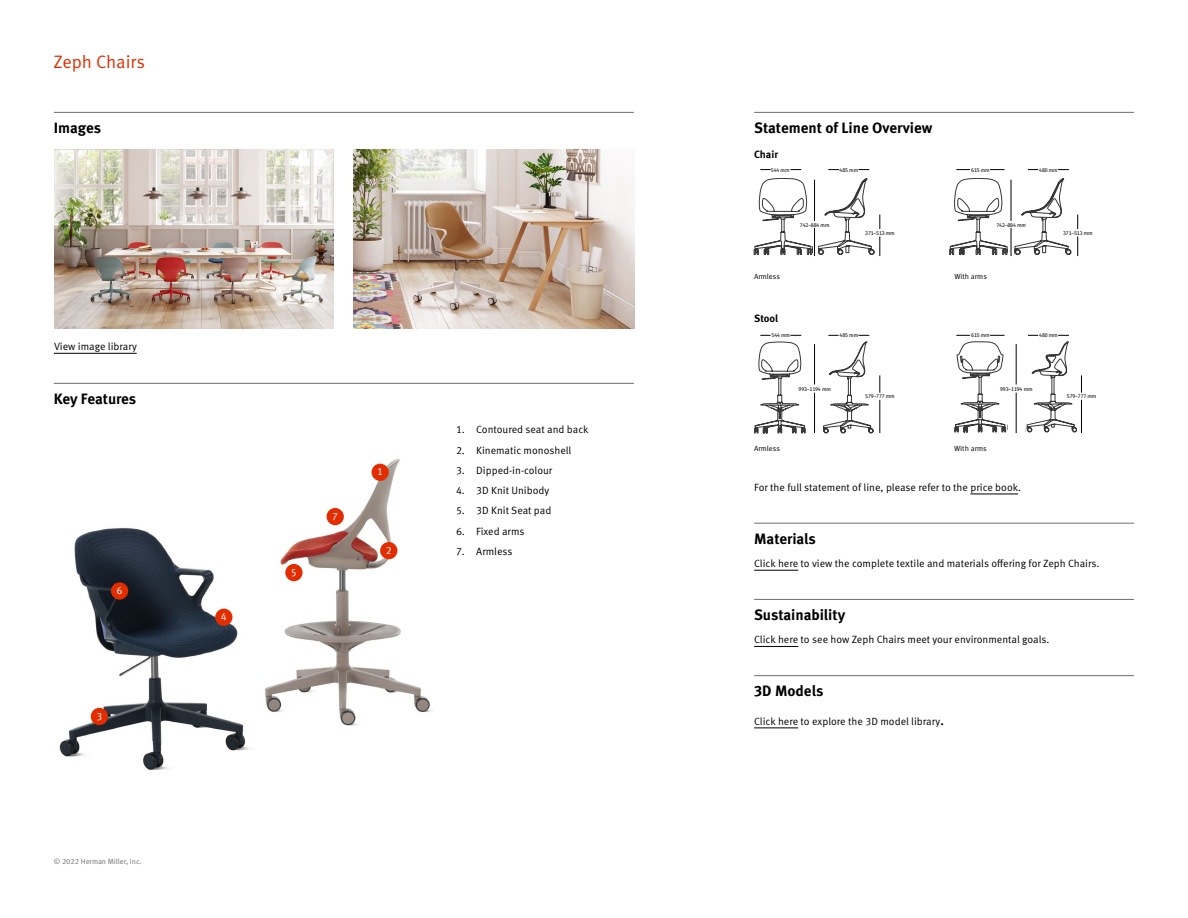
<style>
.page{position:relative;width:1188px;height:918px;background:#fff}
.page>*{position:absolute;margin:0;border:0;box-sizing:border-box;transform-origin:0 0}
.t1{font:18px "Meta OT Norm";letter-spacing:-.005em;color:#e22d00}
.t2{font:700 15px "Meta OT";color:#000}
.t3{font:10.5px "Meta OT Norm";color:#000}
.t4{font:700 10.5px "Meta OT";color:#000}
.t5{font:10.5px "Meta OT Norm";color:#fff}
.t6{font:7.5px "Meta OT Norm";color:#000}
.t7{font:7.5px "Meta OT Norm";color:#6d6e71}
.ac_dimensions{font:5.25px "Fira Sans";letter-spacing:-.025em;color:#000}
.s1{font-family:"Minion Pro";font-size:18px}
</style>
<div class="page">
<svg style="left:954px;top:342px;width:53px;height:90px"></svg>
<svg style="left:823px;top:342px;width:50px;height:91px"></svg>
<svg style="left:754px;top:342px;width:52px;height:91px"></svg>
<img style="left:59px;top:458px;width:373px;height:312px">
<hr style="left:754px;top:570px;width:44px;height:1px;background:#000">
<hr style="left:754px;top:646px;width:44px;height:1px;background:#000">
<hr style="left:754px;top:728px;width:44px;height:1px;background:#000">
<hr style="left:754px;top:523px;width:380px;height:1px;background:#6d6e71">
<hr style="left:754px;top:599px;width:380px;height:1px;background:#6d6e71">
<hr style="left:754px;top:675px;width:380px;height:1px;background:#6d6e71">
<hr style="left:754px;top:112px;width:380px;height:1px;background:#6d6e71">
<hr style="left:970px;top:494px;width:48px;height:1px;background:#000">
<hr style="left:54px;top:112px;width:580px;height:1px;background:#6d6e71">
<hr style="left:54px;top:383px;width:580px;height:1px;background:#6d6e71">
<div style="left:372px;top:464px;width:17px;height:17px;background:#e32d00;border-radius:50%"></div>
<div style="left:380px;top:542px;width:17px;height:17px;background:#e32d00;border-radius:50%"></div>
<div style="left:91px;top:708px;width:17px;height:17px;background:#e32d00;border-radius:50%"></div>
<div style="left:215px;top:609px;width:17px;height:17px;background:#e32d00;border-radius:50%"></div>
<div style="left:327px;top:508px;width:17px;height:17px;background:#e32d00;border-radius:50%"></div>
<div style="left:285px;top:564px;width:18px;height:17px;background:#e32d00;border-radius:50%"></div>
<div style="left:111px;top:582px;width:17px;height:18px;background:#e32d00;border-radius:50%"></div>
<img style="left:54px;top:150px;width:280px;height:179px">
<img style="left:354px;top:150px;width:280px;height:179px">
<hr style="left:54px;top:353px;width:83px;height:1px;background:#000">
<hr style="left:814px;top:344px;width:1px;height:41px;background:#000">
<hr style="left:1016px;top:344px;width:1px;height:41px;background:#000">
<hr style="left:814px;top:393px;width:1px;height:40px;background:#000">
<svg style="left:754px;top:178px;width:120px;height:78px"></svg>
<svg style="left:949px;top:178px;width:122px;height:78px"></svg>
<hr style="left:1016px;top:393px;width:1px;height:40px;background:#000">
<hr style="left:880px;top:400px;width:1px;height:33px;background:#000">
<svg style="left:880px;top:237px;width:1px;height:19px"></svg>
<svg style="left:1077px;top:237px;width:1px;height:19px"></svg>
<hr style="left:1081px;top:400px;width:1px;height:33px;background:#000">
<svg style="left:880px;top:375px;width:1px;height:18px"></svg>
<svg style="left:880px;top:215px;width:1px;height:14px"></svg>
<svg style="left:1077px;top:215px;width:1px;height:14px"></svg>
<svg style="left:1025px;top:342px;width:57px;height:90px"></svg>
<svg style="left:956px;top:335px;width:14px;height:1px"></svg>
<svg style="left:956px;top:169px;width:14px;height:1px"></svg>
<svg style="left:990px;top:335px;width:15px;height:1px"></svg>
<svg style="left:990px;top:169px;width:15px;height:1px"></svg>
<p class="t1" style="left:54px;top:50px;width:93px">Zeph Chairs</p>
<p class="t2" style="left:54px;top:118px;width:49px">Images</p>
<p class="t3" style="left:54px;top:340px;width:84px">View image library</p>
<p class="t2" style="left:54px;top:389px;width:84px">Key Features</p>
<p class="t5" style="left:117px;top:584px;width:7px">6</p>
<p class="t5" style="left:96px;top:710px;width:7px">3</p>
<p class="t7" style="left:54px;top:857px;width:90px">© 2022 Herman Miller, Inc.</p>
<p class="t5" style="left:221px;top:610px;width:7px">4</p>
<p class="t5" style="left:291px;top:566px;width:7px">5</p>
<p class="t5" style="left:332px;top:510px;width:7px">7</p>
<p class="t5" style="left:377px;top:465px;width:7px">1</p>
<p class="t5" style="left:386px;top:544px;width:7px">2</p>
<p class="t3" style="left:456px;top:423px;width:134px">1. Contoured seat and back</p>
<p class="t3" style="left:456px;top:444px;width:117px">2. Kinematic monoshell</p>
<p class="t3" style="left:456px;top:464px;width:98px">3. Dipped-in-colour</p>
<p class="t3" style="left:456px;top:484px;width:95px">4. 3D Knit Unibody</p>
<p class="t3" style="left:456px;top:504px;width:97px">5. 3D Knit Seat pad</p>
<p class="t3" style="left:456px;top:525px;width:70px">6. Fixed arms</p>
<p class="t3" style="left:456px;top:545px;width:58px">7. Armless</p>
<p class="t2" style="left:754px;top:118px;width:180px">Statement of Line Overview</p>
<p class="t4" style="left:754px;top:148px;width:25px">Chair</p>
<p class="ac_dimensions" style="left:771px;top:166px;width:20px">544 mm</p>
<p class="ac_dimensions" style="left:840px;top:166px;width:20px">485 mm</p>
<p class="ac_dimensions" style="left:971px;top:166px;width:20px">615 mm</p>
<p class="ac_dimensions" style="left:1039px;top:166px;width:20px">480 mm</p>
<p class="ac_dimensions" style="left:800px;top:221px;width:31px">742–884 mm</p>
<p class="ac_dimensions" style="left:996px;top:221px;width:31px">742–884 mm</p>
<p class="ac_dimensions" style="left:865px;top:229px;width:31px">371–513 mm</p>
<p class="ac_dimensions" style="left:1063px;top:229px;width:31px">371–513 mm</p>
<p class="t6" style="left:754px;top:272px;width:27px">Armless</p>
<p class="t4" style="left:754px;top:312px;width:26px">Stool</p>
<p class="ac_dimensions" style="left:772px;top:332px;width:20px">544 mm</p>
<p class="ac_dimensions" style="left:840px;top:332px;width:20px">485 mm</p>
<p class="t6" style="left:954px;top:272px;width:34px">With arms</p>
<p class="ac_dimensions" style="left:971px;top:332px;width:20px">615 mm</p>
<p class="ac_dimensions" style="left:1039px;top:332px;width:20px">480 mm</p>
<p class="ac_dimensions" style="left:799px;top:385px;width:34px">993–1194 mm</p>
<p class="t6" style="left:754px;top:444px;width:27px">Armless</p>
<p class="ac_dimensions" style="left:865px;top:393px;width:31px">579–777 mm</p>
<p class="ac_dimensions" style="left:1000px;top:385px;width:34px">993–1194 mm</p>
<p class="t6" style="left:954px;top:444px;width:34px">With arms</p>
<p class="ac_dimensions" style="left:1067px;top:393px;width:31px">579–777 mm</p>
<p class="t3" style="left:754px;top:481px;width:269px">For the full statement of line, please refer to the price book.</p>
<p class="t2" style="left:754px;top:529px;width:63px">Materials</p>
<p class="t3" style="left:754px;top:557px;width:347px">Click here to view the complete textile and materials offering for Zeph Chairs.</p>
<p class="t2" style="left:754px;top:605px;width:93px">Sustainability</p>
<p class="t3" style="left:754px;top:634px;width:297px">Click here to see how Zeph Chairs meet your environmental goals.</p>
<p class="t2" style="left:754px;top:681px;width:71px">3D Models</p>
<p class="t3" style="left:754px;top:715px;width:192px">Click here to explore the 3D model library<span class="s1">.</span></p>
</div>
